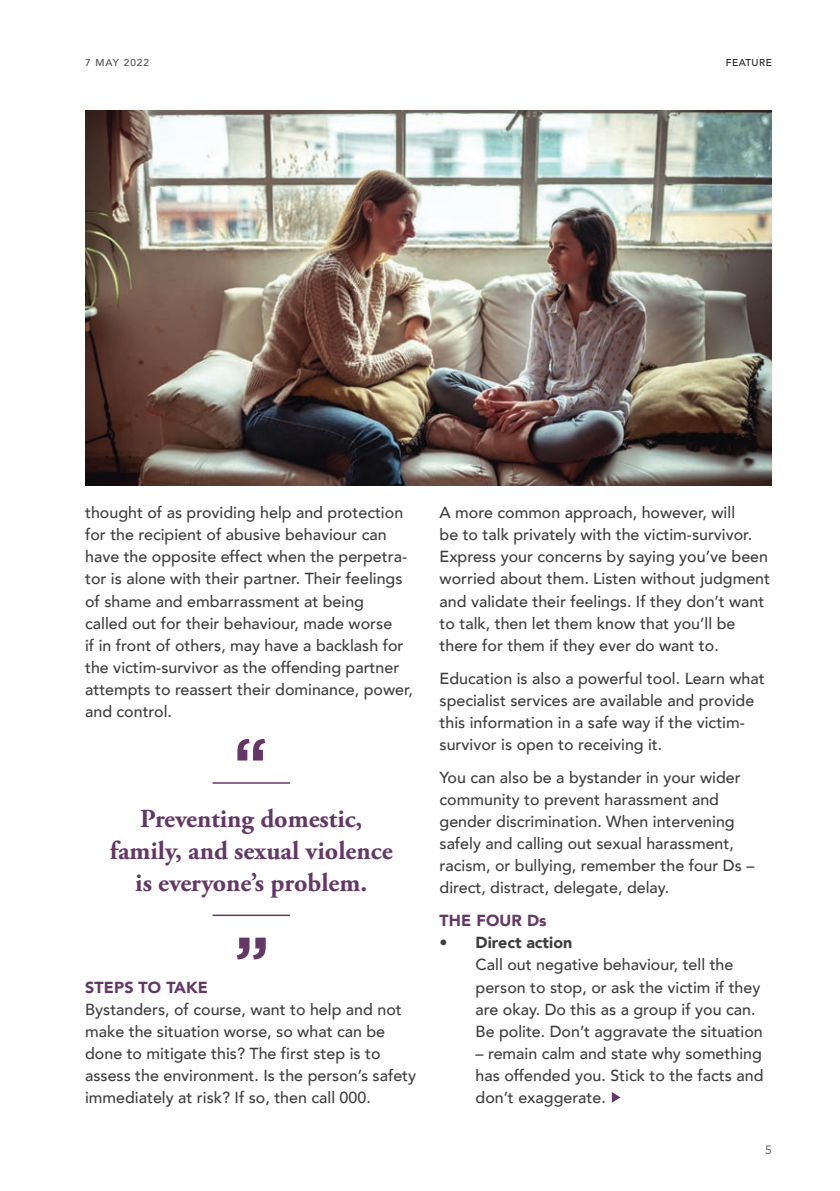
<style>
.page{position:relative;width:840px;height:1191px;background:#fff}
.page>*{position:absolute;margin:0;border:0;box-sizing:border-box;transform-origin:0 0}
.Pull_Quote_-_Grey{font:700 26px/32px "Adobe Garamond Pro";color:#643766;text-align:center}
.Salvos_Body{font:500 16px/22px "Avenir";color:#3e3e3f}
.Intext_Subhead{font:900 16px "Avenir";letter-spacing:.01em;color:#643766}
.t1{font:12px "Avenir";color:#4b4c4d}
.t2{font:500 10px "Avenir";letter-spacing:.1em;color:#4b4c4d}
.Page_name_-_Right{font:500 10px "Avenir";letter-spacing:.05em;color:#231f20}
.s1{font-weight:900}
</style>
<div class="page">
<svg style="left:611px;top:1092px;width:9px;height:10px"></svg>
<img style="left:85px;top:110px;width:686px;height:375px">
<svg style="left:237px;top:937px;width:28px;height:22px"></svg>
<hr style="left:212px;top:914px;width:78px;height:2px;background:#643766">
<hr style="left:212px;top:782px;width:78px;height:1px;background:#643766">
<svg style="left:237px;top:739px;width:28px;height:21px"></svg>
<p class="t2" style="left:85px;top:54px;width:65px">7 May 2022</p>
<p class="Page_name_-_Right" style="left:725px;top:54px;width:47px">FEATURE</p>
<p class="Salvos_Body" style="left:85px;top:501px;width:329px">thought of as providing help and protection for the recipient of abusive behaviour can have the opposite effect when the perpetra&shy;tor is alone with their partner. Their feelings of shame and embarrassment at being<br>called out for their behaviour, made worse<br>if in front of others, may have a backlash for the victim-survivor as the offending partner attempts to reassert their dominance, power, and control.</p>
<p class="Pull_Quote_-_Grey" style="left:110px;top:803px;width:284px">Preventing domestic, family, and sexual violence is everyone’s problem.</p>
<p class="Intext_Subhead" style="left:85px;top:973px;width:124px">STEPS TO TAKE</p>
<p class="Salvos_Body" style="left:85px;top:997px;width:332px">Bystanders, of course, want to help and not make the situation worse, so what can be done to mitigate this? The first step is to assess the environment. Is the person’s safety immediately at risk? If so, then call 000.</p>
<p class="Salvos_Body" style="left:439px;top:501px;width:332px">A more common approach, however, will<br>be to talk privately with the victim-survivor.<br>Express your concerns by saying you’ve been worried about them. Listen without judgment and validate their feelings. If they don’t want to talk, then let them know that you’ll be there for them if they ever do want to.</p>
<p class="Salvos_Body" style="left:439px;top:666px;width:326px">Education is also a powerful tool. Learn what specialist services are available and provide this information in a safe way if the victim&shy;survivor is open to receiving it.</p>
<p class="Salvos_Body" style="left:439px;top:765px;width:316px">You can also be a bystander in your wider community to prevent harassment and gender discrimination. When intervening safely and calling out sexual harassment, racism, or bullying, remember the four Ds – direct, distract, delegate, delay.</p>
<p class="Intext_Subhead" style="left:439px;top:907px;width:109px">THE FOUR Ds</p>
<p class="Salvos_Body" style="left:475px;top:931px;width:288px;text-indent:-36px"><span class="s1">• Direct action<br></span>Call out negative behaviour, tell the person to stop, or ask the victim if they are okay. Do this as a group if you can.<br>Be polite. Don’t aggravate the situation</p>
<p class="Salvos_Body" style="left:475px;top:1041px;width:289px;text-align:justify">– remain calm and state why something has offended you. Stick to the facts and don’t exaggerate.</p>
<p class="t1" style="left:764px;top:1142px;width:8px">5</p>
</div>
